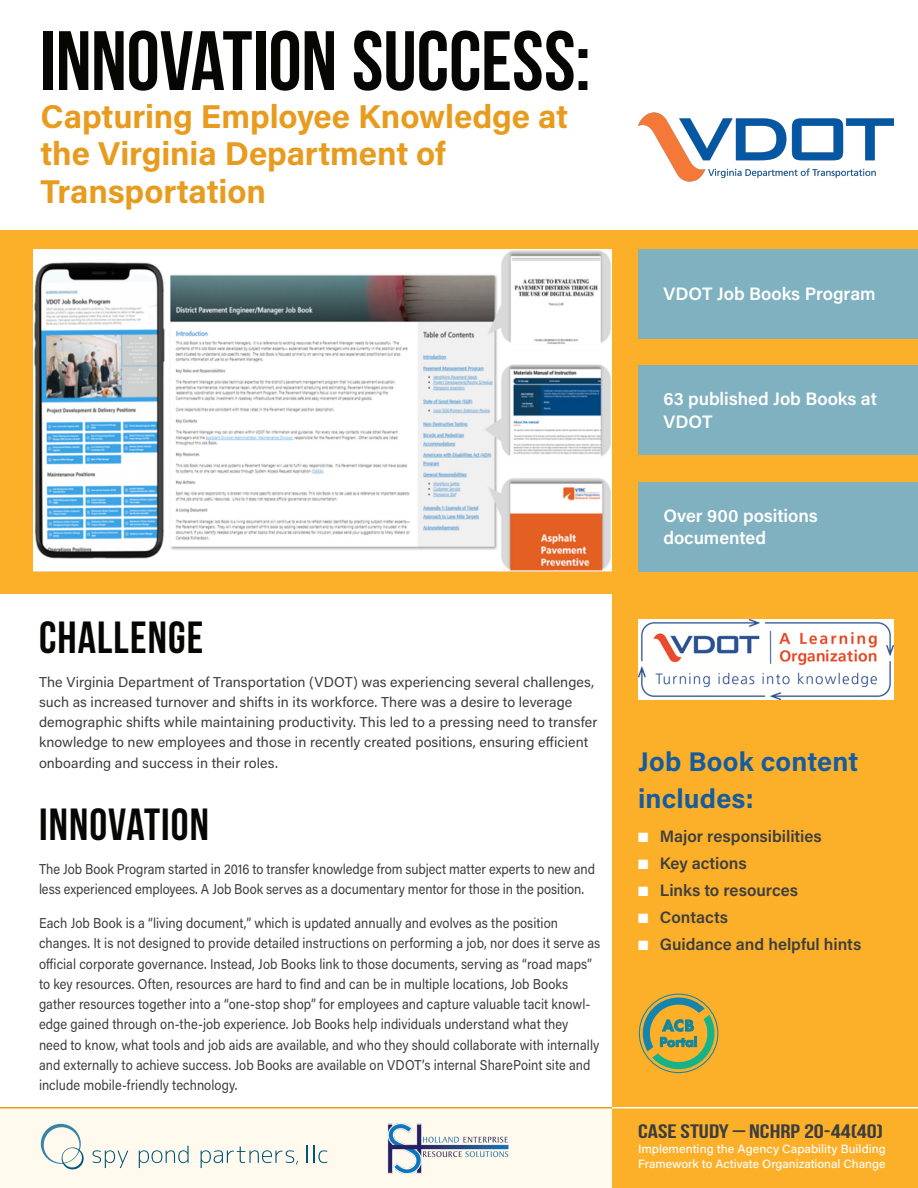
<style>
.page{position:relative;width:918px;height:1188px;background:#fff}
.page>*{position:absolute;margin:0;border:0;box-sizing:border-box;transform-origin:0 0}
.Titile{font:700 84px "Bebas Neue";letter-spacing:-.005em;color:#060605}
.Heading_1{font:700 45px "Bebas Neue";letter-spacing:.025em;color:#060605}
.Subtitle{font:700 33px/37.5px "Acumin Pro";letter-spacing:-.005em;color:#e89c1f}
.Subtitle-2{font:700 27px/37.5px "Acumin Pro";letter-spacing:.005em;color:#175d9e}
.t1{font:700 19.5px "Bebas Neue";color:#3e3e3f;scale:1.29 1}
.Paragraph_Style_5{font:600 18px/22.5px "Acumin Pro";letter-spacing:-.005em;color:#fff}
.t2{font:800 16.65px "Futura PT";color:#13859c}
.Paragraph_Style-list{font:600 16.5px "Acumin Pro";color:#3e3e3f}
.t3{font:14.25px/20.2px "Acumin Pro";letter-spacing:.005em;color:#3e3e3f;scale:.9 1}
.t4{font:14.25px/20.4px "Acumin Pro";letter-spacing:.005em;color:#3e3e3f}
.t5{font:800 13.95px "Futura PT";color:#13859c}
.t6{font:500 12px/15px "Acumin Pro";color:#fff}
.s1{color:#fff}
</style>
<div class="page">
<div style="left:0;top:0;width:918px;height:594px;background:#fcb029"></div>
<div style="left:0;top:0;width:918px;height:230px;background:#fff"></div>
<div style="left:0;top:1109px;width:918px;height:79px;background:#fffaed"></div>
<hr style="left:0;top:1107px;width:918px;height:1px;background:#e89c1f">
<div style="left:612px;top:594px;width:306px;height:594px;background:#fcb029"></div>
<hr style="left:612px;top:1107px;width:306px;height:1px;background:#fff">
<img style="left:387px;top:1124px;width:122px;height:49px">
<svg style="left:93px;top:1150px;width:35px;height:18px"></svg>
<svg style="left:139px;top:1146px;width:50px;height:22px"></svg>
<svg style="left:201px;top:1147px;width:97px;height:21px"></svg>
<svg style="left:307px;top:1145px;width:1px;height:18px"></svg>
<svg style="left:314px;top:1145px;width:13px;height:18px"></svg>
<svg style="left:41px;top:1124px;width:43px;height:45px"></svg>
<img style="left:638px;top:112px;width:255px;height:70px">
<svg style="left:639px;top:994px;width:80px;height:79px"></svg>
<img style="left:33px;top:249px;width:579px;height:323px">
<div style="left:638px;top:482px;width:280px;height:89px;background:#80b1c1"></div>
<div style="left:638px;top:366px;width:280px;height:89px;background:#80b1c1"></div>
<div style="left:638px;top:249px;width:280px;height:90px;background:#80b1c1"></div>
<img style="left:638px;top:619px;width:255px;height:80px">
<p class="Titile" style="left:40px;top:15px;width:552px">INNOVATION SUCCESS:</p>
<p class="Subtitle" style="left:40px;top:96px;width:529px">Capturing Employee Knowledge at the Virginia Department of<br>Transportation</p>
<p class="Heading_1" style="left:39px;top:613px;width:166px">CHALLENGE</p>
<p class="t4" style="left:39px;top:671px;width:560px">The Virginia Department of Transportation (VDOT) was experiencing several challenges, such as increased turnover and shifts in its workforce. There was a desire to leverage demographic shifts while maintaining productivity. This led to a pressing need to transfer knowledge to new employees and those in recently created positions, ensuring efficient onboarding and success in their roles.</p>
<p class="Heading_1" style="left:39px;top:800px;width:172px">INNOVATION</p>
<p class="t3" style="left:39px;top:858px;width:619px">The Job Book Program started in 2016 to transfer knowledge from subject matter experts to new and less experienced employees. A Job Book serves as a documentary mentor for those in the position.</p>
<p class="t3" style="left:39px;top:912px;width:625px">Each Job Book is a “living document,” which is updated annually and evolves as the position changes. It is not designed to provide detailed instructions on performing a job, nor does it serve as official corporate governance. Instead, Job Books link to those documents, serving as “road maps” to key resources. Often, resources are hard to find and can be in multiple locations, Job Books gather resources together into a “one-stop shop” for employees and capture valuable tacit knowl&shy;edge gained through on-the-job experience. Job Books help individuals understand what they need to know, what tools and job aids are available, and who they should collaborate with internally and externally to achieve success. Job Books are available on VDOT’s internal SharePoint site and include mobile-friendly technology.</p>
<p class="Paragraph_Style_5" style="left:663px;top:282px;width:214px">VDOT Job Books Program</p>
<p class="Paragraph_Style_5" style="left:663px;top:387px;width:215px">63 published Job Books at<br>VDOT</p>
<p class="Paragraph_Style_5" style="left:663px;top:503px;width:156px">Over 900 positions documented</p>
<p class="Subtitle-2" style="left:638px;top:741px;width:222px">Job Book content includes:</p>
<p class="Paragraph_Style-list" style="left:638px;top:825px;width:185px"><span class="s1">■</span> Major responsibilities</p>
<p class="Paragraph_Style-list" style="left:638px;top:852px;width:110px"><span class="s1">■</span> Key actions</p>
<p class="Paragraph_Style-list" style="left:638px;top:879px;width:162px"><span class="s1">■</span> Links to resources</p>
<p class="Paragraph_Style-list" style="left:638px;top:906px;width:91px"><span class="s1">■</span> Contacts</p>
<p class="Paragraph_Style-list" style="left:638px;top:933px;width:225px"><span class="s1">■</span> Guidance and helpful hints</p>
<p class="t2" style="left:663px;top:1015px;width:33px">ACB</p>
<p class="t5" style="left:659px;top:1033px;width:40px">Portal</p>
<p class="t1" style="left:638px;top:1120px;width:192px">CASE STUDY – NCHRP 20-44(40)</p>
<p class="t6" style="left:638px;top:1141px;width:249px">Implementing the Agency Capability Building<br>Framework to Activate Organizational Change</p>
</div>
